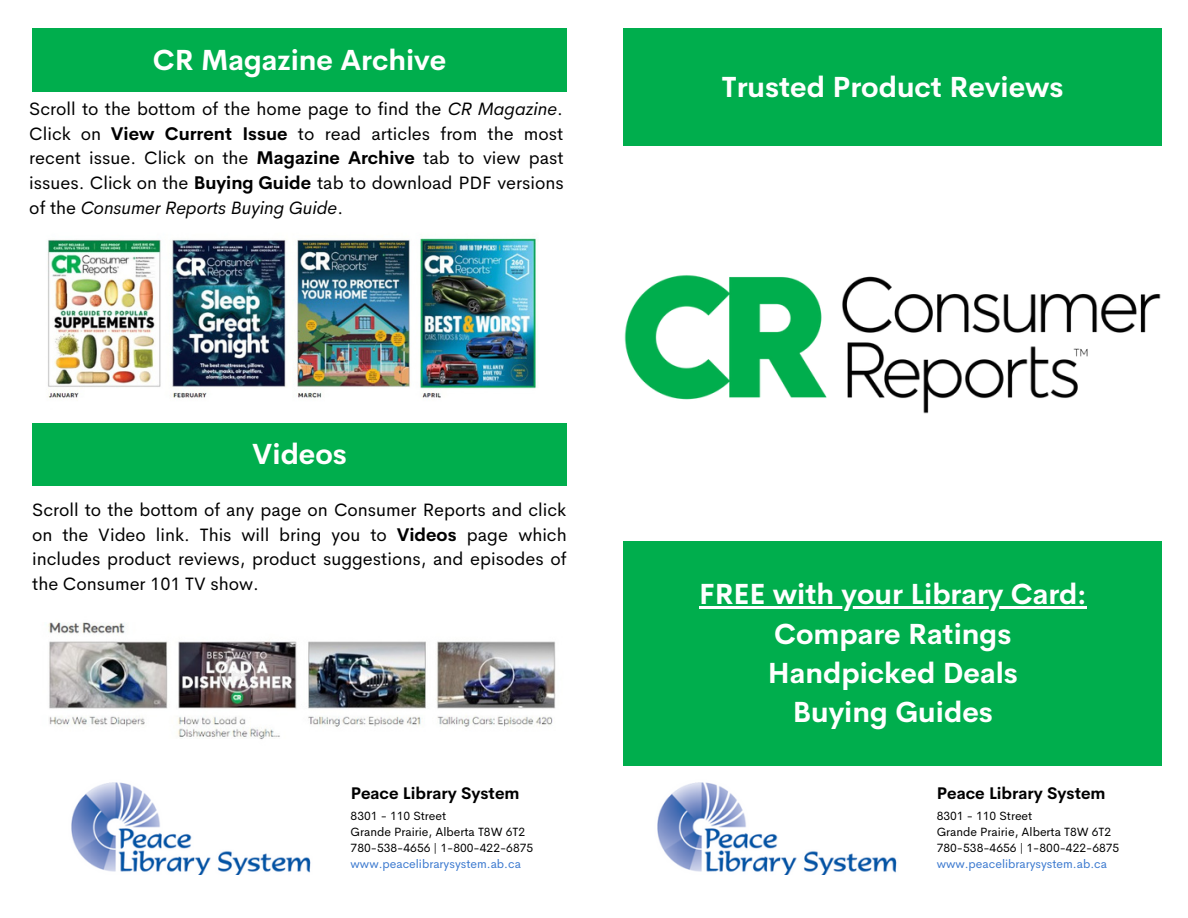
<style>
.page{position:relative;width:1188px;height:918px;background:#fff}
.page>*{position:absolute;margin:0;border:0;box-sizing:border-box;transform-origin:0 0}
.t1{font:700 28.5px "Cerebri Sans";color:#fff}
.t2{font:18px/24.8px "Cerebri Sans";color:#000;text-align:justify}
.t3{font:700 16.5px "Cerebri Sans";color:#000}
.t4{font:12px "Cerebri Sans";color:#000}
.t5{font:12px "Cerebri Sans";color:#3b79cf}
.s1{font-style:italic}
.s2{font-weight:700}
</style>
<div class="page">
<img style="left:657px;top:782px;width:240px;height:93px">
<div style="left:624px;top:29px;width:538px;height:117px;background:#00ae4d"></div>
<div style="left:624px;top:541px;width:538px;height:225px;background:#00ae4d"></div>
<div style="left:32px;top:29px;width:535px;height:63px;background:#00ae4d"></div>
<img style="left:71px;top:782px;width:240px;height:93px">
<img style="left:624px;top:275px;width:537px;height:139px">
<img style="left:48px;top:238px;width:488px;height:160px">
<div style="left:32px;top:423px;width:535px;height:63px;background:#00ae4d"></div>
<img style="left:48px;top:622px;width:508px;height:117px">
<hr style="left:699px;top:607px;width:387px;height:2px;background:#fff">
<p class="t1" style="left:153px;top:41px;width:295px">CR Magazine Archive</p>
<p class="t2" style="left:29px;top:96px;width:536px">Scroll to the bottom of the home page to find the <span class="s1">CR Magazine</span>.<br>Click on <span class="s2">View Current Issue</span> to read articles from the most recent issue. Click on the <span class="s2">Magazine Archive</span> tab to view past issues. Click on the <span class="s2">Buying Guide</span> tab to download PDF versions of the <span class="s1">Consumer Reports Buying Guide</span>.</p>
<p class="t1" style="left:252px;top:435px;width:96px">Videos</p>
<p class="t2" style="left:32px;top:497px;width:536px">Scroll to the bottom of any page on Consumer Reports and click on the Video link. This will bring you to <span class="s2">Videos</span> page which includes product reviews, product suggestions, and episodes of the Consumer 101 TV show.</p>
<p class="t3" style="left:351px;top:782px;width:170px">Peace Library System</p>
<p class="t4" style="left:351px;top:808px;width:97px">8301 - 110 Street</p>
<p class="t4" style="left:351px;top:824px;width:176px">Grande Prairie, Alberta T8W 6T2</p>
<p class="t4" style="left:351px;top:840px;width:184px">780-538-4656 | 1-800-422-6875</p>
<p class="t5" style="left:351px;top:856px;width:172px">www.peacelibrarysystem.ab.ca</p>
<p class="t1" style="left:722px;top:68px;width:343px">Trusted Product Reviews</p>
<p class="t1" style="left:699px;top:576px;width:389px">FREE with your Library Card:</p>
<p class="t1" style="left:774px;top:615px;width:239px">Compare Ratings</p>
<p class="t1" style="left:768px;top:655px;width:252px">Handpicked Deals</p>
<p class="t1" style="left:793px;top:694px;width:202px">Buying Guides</p>
<p class="t3" style="left:937px;top:782px;width:170px">Peace Library System</p>
<p class="t4" style="left:937px;top:808px;width:97px">8301 - 110 Street</p>
<p class="t4" style="left:937px;top:824px;width:176px">Grande Prairie, Alberta T8W 6T2</p>
<p class="t4" style="left:937px;top:840px;width:184px">780-538-4656 | 1-800-422-6875</p>
<p class="t5" style="left:937px;top:856px;width:172px">www.peacelibrarysystem.ab.ca</p>
</div>
